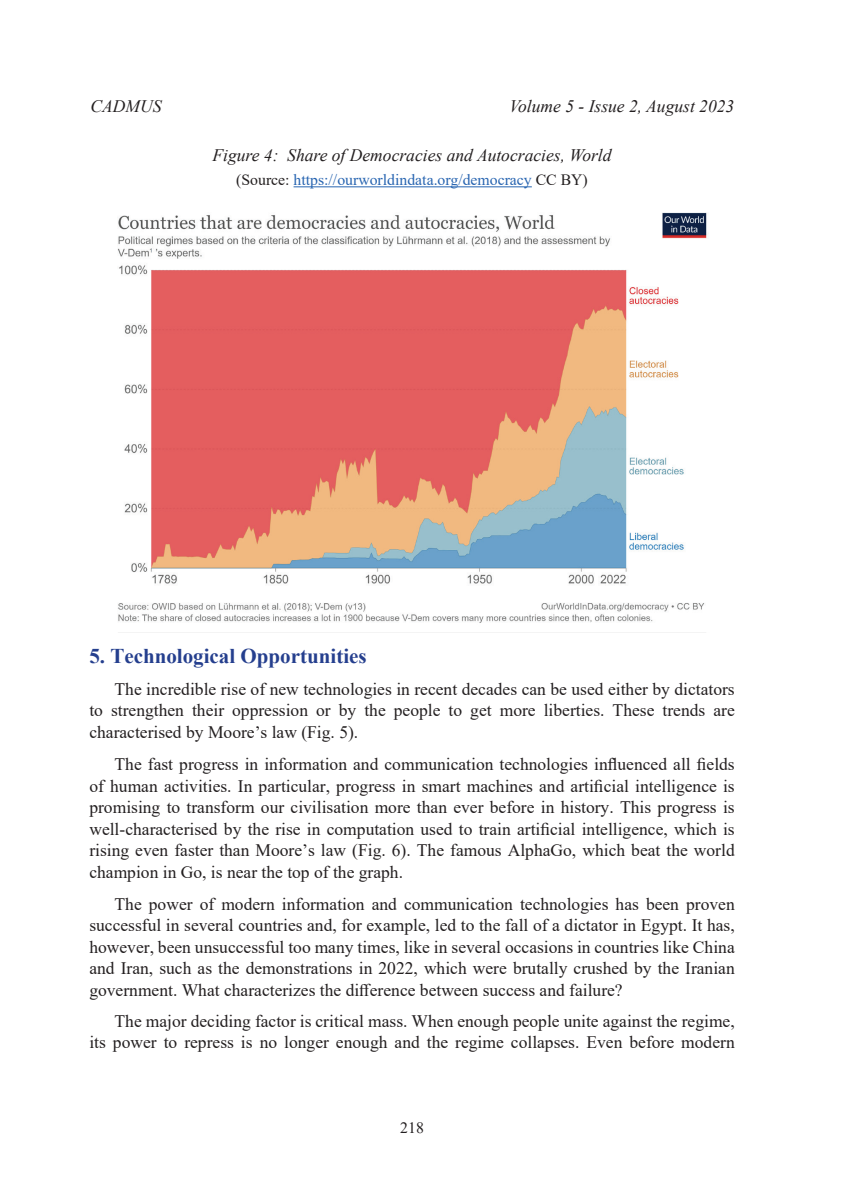
<style>
.page{position:relative;width:844px;height:1191px;background:#fff}
.page>*{position:absolute;margin:0;border:0;box-sizing:border-box;transform-origin:0 0}
.t1{font:700 21px "Times New Roman";color:#253f8e}
.t2{font:17.5px/21.5px "Times New Roman";color:#231f20;text-align:justify}
.t3{font:italic 17.5px "Times New Roman";color:#231f20}
.t4{font:15.75px "Times New Roman";color:#2865b1}
.t5{font:15.75px "Times New Roman";color:#231f20}
.s1{color:#231f20}
</style>
<div class="page">
<img style="left:117px;top:212px;width:590px;height:421px">
<hr style="left:293px;top:186px;width:238px;height:1px;background:#2865b1">
<p class="t3" style="left:90px;top:94px;width:72px">CADMUS</p>
<p class="t3" style="left:509px;top:94px;width:226px">Volume 5 - Issue 2, August 2023</p>
<p class="t3" style="left:212px;top:143px;width:400px">Figure 4: Share of Democracies and Autocracies, World</p>
<p class="t4" style="left:236px;top:169px;width:353px"><span class="s1">(Source:</span> https://ourworldindata.org/democracy <span class="s1">CC BY)</span></p>
<p class="t1" style="left:89px;top:640px;width:279px">5. Technological Opportunities</p>
<p class="t2" style="left:89px;top:677px;width:646px;text-indent:25px">The incredible rise of new technologies in recent decades can be used either by dictators to strengthen their oppression or by the people to get more liberties. These trends are characterised by Moore’s law (Fig. 5).</p>
<p class="t2" style="left:89px;top:753px;width:646px;text-indent:25px">The fast progress in information and communication technologies influenced all fields of human activities. In particular, progress in smart machines and artificial intelligence is promising to transform our civilisation more than ever before in history. This progress is well-characterised by the rise in computation used to train artificial intelligence, which is rising even faster than Moore’s law (Fig. 6). The famous AlphaGo, which beat the world champion in Go, is near the top of the graph.</p>
<p class="t2" style="left:89px;top:892px;width:646px;text-indent:25px">The power of modern information and communication technologies has been proven successful in several countries and, for example, led to the fall of a dictator in Egypt. It has, however, been unsuccessful too many times, like in several occasions in countries like China and Iran, such as the demonstrations in 2022, which were brutally crushed by the Iranian government. What characterizes the difference between success and failure?</p>
<p class="t2" style="left:89px;top:1010px;width:646px;line-height:20.7px;text-align:right">The major deciding factor is critical mass. When enough people unite against the regime,<br>its power to repress is no longer enough and the regime collapses. Even before modern</p>
<p class="t5" style="left:400px;top:1116px;width:25px">218</p>
</div>
